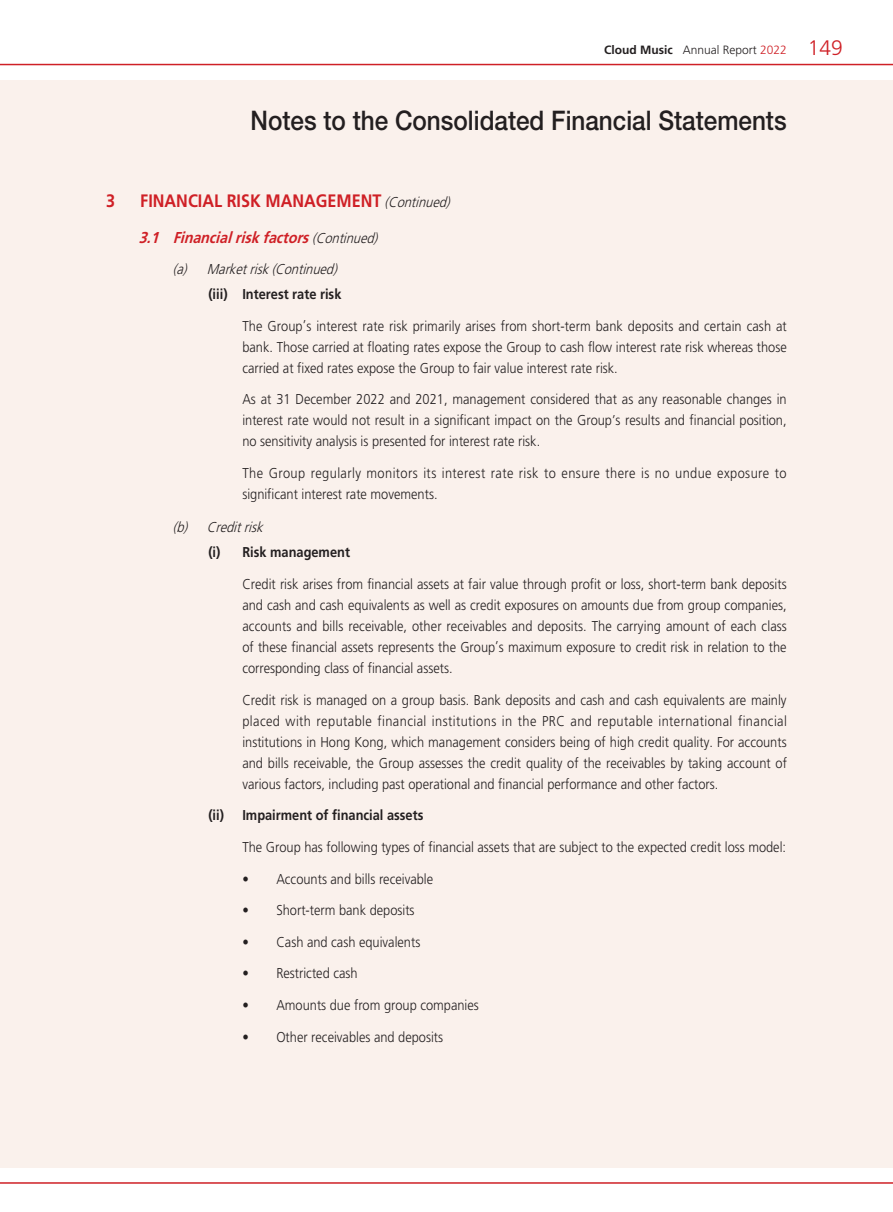
<style>
.page{position:relative;width:893px;height:1212px;background:#fff}
.page>*{position:absolute;margin:0;border:0;box-sizing:border-box;transform-origin:0 0}
.t1{font:500 27px "Helvetica Neue LT Std";color:#231f20;scale:.9 1}
.t2{font:700 18px "Frutiger LT Std";color:#cf2026;scale:.9 1}
.t3{font:italic 700 15.75px "Frutiger LT Std";color:#cf2026;scale:.9 1}
.t4{font:300 14.25px/21px "Frutiger LT Std";color:#231f20;text-align:justify;scale:.9 1}
.t5{font:300 14.25px/21px "Frutiger LT Std";letter-spacing:.03em;color:#231f20;scale:.9 1}
.t6{font:700 14.25px "Frutiger LT Std";color:#231f20;scale:.9 1}
.t7{font:italic 300 14.25px "Frutiger LT Std";color:#231f20;scale:.9 1}
.t8{font:300 12px "Frutiger LT Std";color:#231f20}
.s1{font-weight:700}
.s2{color:#cf2026}
.s3{font-size:21px;color:#cf2026}
.s4{font-weight:300;font-style:italic;font-size:14.25px;color:#231f20}
.s5{font-weight:300;font-size:14.25px;color:#231f20}
</style>
<div class="page">
<hr style="left:0;top:1182px;width:893px;height:2px;background:#cf2026">
<hr style="left:0;top:64px;width:893px;height:1px;background:#cf2026">
<div style="left:0;top:80px;width:893px;height:1087px;background:#faf1ec"></div>
<p class="t8" style="left:604px;top:43px;width:240px"><span class="s1">Cloud Music</span> Annual Report <span class="s2">2022</span> <span class="s3">149</span></p>
<h1 class="t1" style="left:251px;top:105px;width:597px">Notes to the Consolidated Financial Statements</h1>
<p class="t2" style="left:106px;top:191px;width:12px">3</p>
<p class="t2" style="left:140px;top:191px;width:350px">FINANCIAL RISK MANAGEMENT <span class="s4">(Continued)</span></p>
<p class="t3" style="left:139px;top:228px;width:271px">3.1 Financialriskfactors<span class="s5">(Continued)</span></p>
<p class="t7" style="left:173px;top:261px;width:188px">(a) Marketrisk(Continued)</p>
<p class="t6" style="left:208px;top:286px;width:149px">(iii) Interest rate risk</p>
<p class="t4" style="left:242px;top:315px;width:606px">The Group’s interest rate risk primarily arises from short-term bank deposits and certain cash at bank. Those carried at floating rates expose the Group to cash flow interest rate risk whereas those carried at fixed rates expose the Group to fair value interest rate risk.</p>
<p class="t4" style="left:242px;top:389px;width:606px">As at 31 December 2022 and 2021, management considered that as any reasonable changes in interest rate would not result in a significant impact on the Group’s results and financial position, no sensitivity analysis is presented for interest rate risk.</p>
<p class="t5" style="left:242px;top:463px;width:606px">The Group regularly monitors its interest rate risk to ensure there is no undue exposure to significant interest rate movements.</p>
<p class="t7" style="left:173px;top:519px;width:106px">(b) Creditrisk</p>
<p class="t6" style="left:208px;top:544px;width:159px">(i) Risk management</p>
<p class="t4" style="left:242px;top:574px;width:607px">Credit risk arises from financial assets at fair value through profit or loss, short-term bank deposits and cash and cash equivalents as well as credit exposures on amounts due from group companies, accounts and bills receivable, other receivables and deposits. The carrying amount of each class of these financial assets represents the Group’s maximum exposure to credit risk in relation to the corresponding class of financial assets.</p>
<p class="t4" style="left:242px;top:689px;width:607px">Credit risk is managed on a group basis. Bank deposits and cash and cash equivalents are mainly placed with reputable financial institutions in the PRC and reputable international financial institutions in Hong Kong, which management considers being of high credit quality. For accounts and bills receivable, the Group assesses the credit quality of the receivables by taking account of various factors, including past operational and financial performance and other factors.</p>
<p class="t6" style="left:208px;top:807px;width:19px">(ii)</p>
<p class="t6" style="left:242px;top:807px;width:203px">Impairment of financial assets</p>
<p class="t4" style="left:242px;top:837px;width:606px">The Group has following types of financial assets that are subject to the expected credit loss model:</p>
<p class="t4" style="left:242px;top:868px;width:213px">• Accounts and bills receivable</p>
<p class="t4" style="left:242px;top:900px;width:193px">• Short-term bank deposits</p>
<p class="t4" style="left:242px;top:931px;width:199px">• Cash and cash equivalents</p>
<p class="t4" style="left:242px;top:963px;width:130px">• Restricted cash</p>
<p class="t4" style="left:242px;top:995px;width:264px">• Amounts due from group companies</p>
<p class="t4" style="left:242px;top:1026px;width:225px">• Other receivables and deposits</p>
</div>
